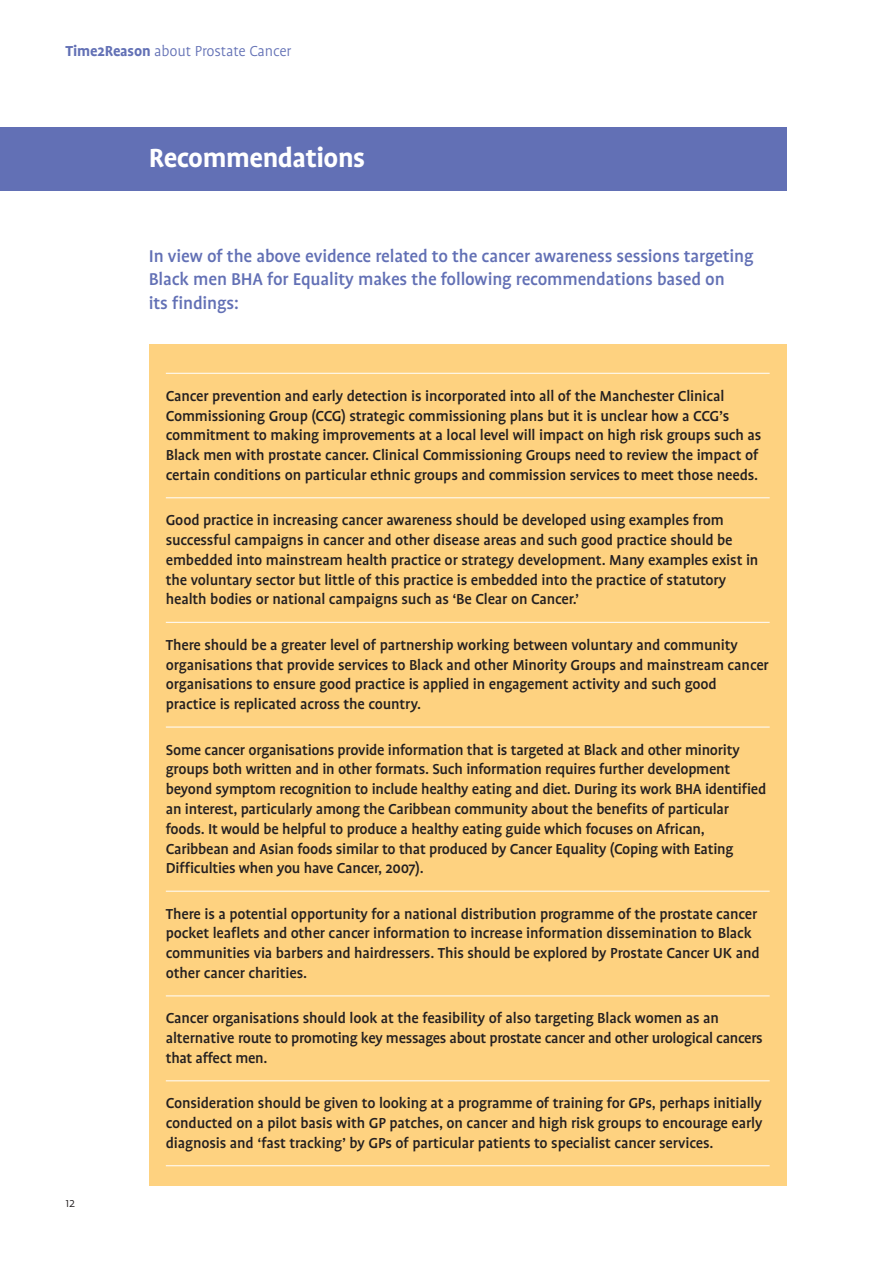
<style>
.page{position:relative;width:893px;height:1263px;background:#fff}
.page>*{position:absolute;margin:0;border:0;box-sizing:border-box;transform-origin:0 0}
.t1{font:700 30px "Profile";letter-spacing:-.015em;color:#fff}
.t2{font:500 19.5px/23.4px "Profile";letter-spacing:-.01em;color:#6270b5}
.t3{font:500 16.5px/19.8px "Profile";letter-spacing:-.01em;color:#231f20}
.t4{font:300 16.5px "Profile";letter-spacing:-.01em;color:#6270b5}
.t5{font:300 13.5px "Profile";color:#231f20}
.s1{font-weight:700}
</style>
<div class="page">
<div style="left:149px;top:344px;width:638px;height:842px;background:#fed280"></div>
<hr style="left:166px;top:373px;width:604px;height:1px;background:#fff">
<hr style="left:166px;top:497px;width:604px;height:1px;background:#fff">
<hr style="left:166px;top:622px;width:604px;height:1px;background:#fff">
<hr style="left:166px;top:727px;width:604px;height:1px;background:#fff">
<hr style="left:166px;top:891px;width:604px;height:1px;background:#fff">
<hr style="left:166px;top:995px;width:604px;height:1px;background:#fff">
<hr style="left:166px;top:1080px;width:604px;height:1px;background:#fff">
<hr style="left:166px;top:1165px;width:604px;height:1px;background:#fff">
<div style="left:0;top:128px;width:787px;height:63px;background:#6270b5"></div>
<p class="t4" style="left:66px;top:42px;width:228px"><span class="s1">Time2Reason</span> about Prostate Cancer</p>
<h1 class="t1" style="left:149px;top:142px;width:218px">Recommendations</h1>
<p class="t2" style="left:149px;top:244px;width:606px">In view of the above evidence related to the cancer awareness sessions targeting<br>Black men BHA for Equality makes the following recommendations based on<br>its findings:</p>
<p class="t5" style="left:66px;top:1196px;width:11px">12</p>
<p class="t3" style="left:166px;top:386px;width:597px">Cancer prevention and early detection is incorporated into all of the Manchester Clinical Commissioning Group (CCG) strategic commissioning plans but it is unclear how a CCG’s commitment to making improvements at a local level will impact on high risk groups such as Black men with prostate cancer. Clinical Commissioning Groups need to review the impact of certain conditions on particular ethnic groups and commission services to meet those needs.</p>
<p class="t3" style="left:166px;top:510px;width:594px">Good practice in increasing cancer awareness should be developed using examples from successful campaigns in cancer and other disease areas and such good practice should be embedded into mainstream health practice or strategy development. Many examples exist in the voluntary sector but little of this practice is embedded into the practice of statutory health bodies or national campaigns such as ‘Be Clear on Cancer.’</p>
<p class="t3" style="left:166px;top:635px;width:604px">There should be a greater level of partnership working between voluntary and community organisations that provide services to Black and other Minority Groups and mainstream cancer organisations to ensure good practice is applied in engagement activity and such good practice is replicated across the country.</p>
<p class="t3" style="left:166px;top:740px;width:602px">Some cancer organisations provide information that is targeted at Black and other minority groups both written and in other formats. Such information requires further development beyond symptom recognition to include healthy eating and diet. During its work BHA identified an interest, particularly among the Caribbean community about the benefits of particular foods. It would be helpful to produce a healthy eating guide which focuses on African, Caribbean and Asian foods similar to that produced by Cancer Equality (Coping with Eating Difficulties when you have Cancer, 2007).</p>
<p class="t3" style="left:166px;top:904px;width:595px">There is a potential opportunity for a national distribution programme of the prostate cancer pocket leaflets and other cancer information to increase information dissemination to Black communities via barbers and hairdressers. This should be explored by Prostate Cancer UK and other cancer charities.</p>
<p class="t3" style="left:166px;top:1008px;width:598px">Cancer organisations should look at the feasibility of also targeting Black women as an alternative route to promoting key messages about prostate cancer and other urological cancers that affect men.</p>
<p class="t3" style="left:166px;top:1093px;width:598px;text-align:justify">Consideration should be given to looking at a programme of training for GPs, perhaps initially conducted on a pilot basis with GP patches, on cancer and high risk groups to encourage early diagnosis and ‘fast tracking’ by GPs of particular patients to specialist cancer services.</p>
</div>
